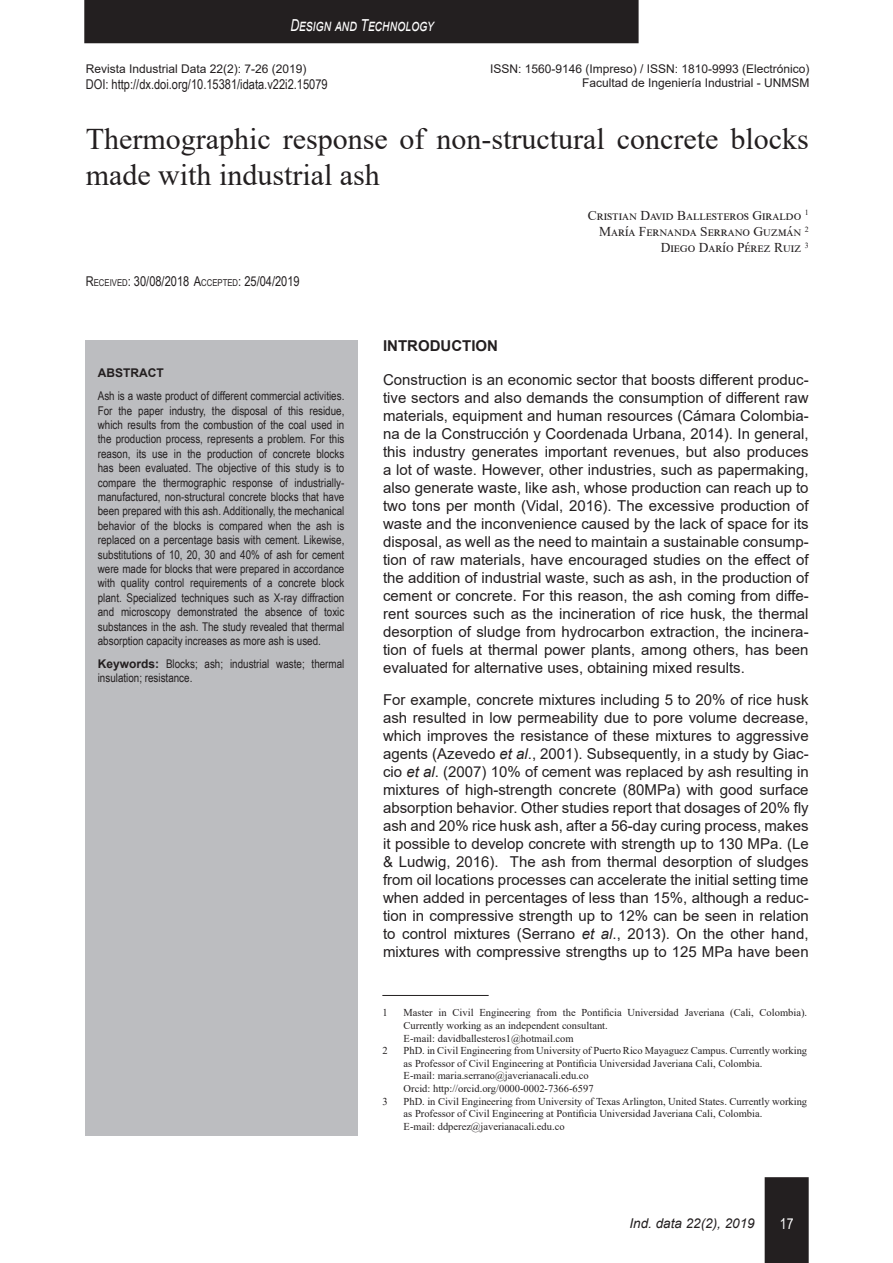
<style>
.page{position:relative;width:893px;height:1263px;background:#fff}
.page>*{position:absolute;margin:0;border:0;box-sizing:border-box;transform-origin:0 0}
.t1{font:30px/36px "Times New Roman";color:#231f20}
.t2{font:italic 16.5px "Arial";color:#fff;scale:.75 1}
.t3{font:15px/18px "Arial";color:#231f20;text-align:justify}
.t4{font:700 15px "Arial";color:#231f20}
.t5{font:15px "Arial Narrow";color:#fff}
.t6{font:13.5px/16.2px "Times New Roman";letter-spacing:.065em;color:#231f20;text-align:right}
.t7{font:13.5px "Arial Narrow";color:#231f20}
.t8{font:13.5px "Arial Narrow";color:#231f20}
.t9{font:italic 13.5px "Arial";color:#231f20}
.t10{font:12px/14.4px "Arial Narrow";color:#231f20;text-align:justify}
.t11{font:12px "Arial";color:#231f20}
.t12{font:700 12px "Arial";color:#231f20}
.t13{font:10.5px/12.6px "Times New Roman";color:#231f20}
.t14{font:8.4px "Arial Narrow";letter-spacing:-.005em;color:#231f20}
.s1{font-size:12px}
.s2{font-size:9.45px}
.s3{font-family:"Arial";font-weight:700}
.s4{font-style:italic}
</style>
<div class="page">
<div style="left:765px;top:1177px;width:44px;height:86px;background:#231f20"></div>
<div style="left:84px;top:0;width:555px;height:43px;background:#231f20"></div>
<div style="left:85px;top:340px;width:272px;height:795px;background:#bcbdc0"></div>
<hr style="left:382px;top:995px;width:107px;height:1px;background:#231f20">
<p class="t2" style="left:290px;top:14px;width:193px">Design and Technology</p>
<p class="t14" style="left:591px;top:63px;width:219px"><span class="s1">C</span>RISTIAN <span class="s1">B</span>ALLESTEROS <span class="s1">/ M</span>ARÍA <span class="s1">S</span>ERRANO <span class="s1">/ D</span>IEGO <span class="s1">P</span>ÉREZ</p>
<p class="t11" style="left:582px;top:74px;width:229px">Facultad de Ingeniería Industrial - UNMSM</p>
<h1 class="t1" style="left:86px;top:120px;width:724px">Thermographic response of non-structural concrete blocks made with industrial ash</h1>
<p class="t6" style="left:588px;top:207px;width:222px">Cristian David Ballesteros Giraldo <sup>1<br></sup>María Fernanda Serrano Guzmán <sup>2<br></sup>Diego Darío Pérez Ruiz <sup>3</sup></p>
<p class="t8" style="left:86px;top:272px;width:215px">R<span class="s2">ECEIVED</span>: 30/08/2018 A<span class="s2">CCEPTED</span>: 25/04/2019</p>
<p class="t11" style="left:86px;top:60px;width:222px">Revista Industrial Data 22(2): 7-26 (2019)</p>
<p class="t7" style="left:86px;top:74px;width:243px">DOI: http://dx.doi.org/10.15381/idata.v22i2.15079</p>
<p class="t11" style="left:490px;top:60px;width:321px">ISSN: 1560-9146 (Impreso) / ISSN: 1810-9993 (Electrónico)</p>
<p class="t12" style="left:98px;top:365px;width:67px">ABSTRACT</p>
<p class="t10" style="left:98px;top:388px;width:248px">Ash is a waste product of different commercial activities.<br>For the paper industry, the disposal of this residue, which results from the combustion of the coal used in the production process, represents a problem. For this reason, its use in the production of concrete blocks has been evaluated. The objective of this study is to compare the thermographic response of industrially&shy;manufactured, non-structural concrete blocks that have been prepared with this ash. Additionally, the mechanical behavior of the blocks is compared when the ash is replaced on a percentage basis with cement. Likewise, substitutions of 10, 20, 30 and 40% of ash for cement were made for blocks that were prepared in accordance with quality control requirements of a concrete block plant. Specialized techniques such as X-ray diffraction and microscopy demonstrated the absence of toxic substances in the ash. The study revealed that thermal absorption capacity increases as more ash is used.</p>
<p class="t10" style="left:98px;top:656px;width:248px"><span class="s3">Keywords:</span> Blocks; ash; industrial waste; thermal insulation; resistance.</p>
<p class="t4" style="left:383px;top:335px;width:116px">INTRODUCTION</p>
<p class="t3" style="left:383px;top:370px;width:427px">Construction is an economic sector that boosts different produc&shy;tive sectors and also demands the consumption of different raw materials, equipment and human resources (Cámara Colombia&shy;na de la Construcción y Coordenada Urbana, 2014). In general, this industry generates important revenues, but also produces a lot of waste. However, other industries, such as papermaking, also generate waste, like ash, whose production can reach up to two tons per month (Vidal, 2016). The excessive production of waste and the inconvenience caused by the lack of space for its disposal, as well as the need to maintain a sustainable consump&shy;tion of raw materials, have encouraged studies on the effect of the addition of industrial waste, such as ash, in the production of cement or concrete. For this reason, the ash coming from diffe&shy;rent sources such as the incineration of rice husk, the thermal desorption of sludge from hydrocarbon extraction, the incinera&shy;tion of fuels at thermal power plants, among others, has been evaluated for alternative uses, obtaining mixed results.</p>
<p class="t3" style="left:383px;top:690px;width:427px">For example, concrete mixtures including 5 to 20% of rice husk ash resulted in low permeability due to pore volume decrease, which improves the resistance of these mixtures to aggressive agents (Azevedo <span class="s4">et al</span>., 2001). Subsequently, in a study by Giac&shy;cio <span class="s4">et al</span>. (2007) 10% of cement was replaced by ash resulting in mixtures of high-strength concrete (80MPa) with good surface absorption behavior. Other studies report that dosages of 20% fly ash and 20% rice husk ash, after a 56-day curing process, makes it possible to develop concrete with strength up to 130 MPa. (Le &amp; Ludwig, 2016). The ash from thermal desorption of sludges from oil locations processes can accelerate the initial setting time when added in percentages of less than 15%, although a reduc&shy;tion in compressive strength up to 12% can be seen in relation to control mixtures (Serrano <span class="s4">et al</span>., 2013). On the other hand, mixtures with compressive strengths up to 125 MPa have been</p>
<p class="t13" style="left:382px;top:1006px;width:7px">1</p>
<p class="t13" style="left:404px;top:1006px;width:405px">Master in Civil Engineering from the Pontificia Universidad Javeriana (Cali, Colombia).<br>Currently working as an independent consultant.<br>E-mail: davidballesteros1@hotmail.com</p>
<p class="t13" style="left:382px;top:1044px;width:7px">2</p>
<p class="t13" style="left:404px;top:1044px;width:405px">PhD. in Civil Engineering from University of Puerto Rico Mayaguez Campus. Currently working as Professor of Civil Engineering at Pontificia Universidad Javeriana Cali, Colombia.<br>E-mail: maria.serrano@javerianacali.edu.co<br>Orcid: http://orcid.org/0000-0002-7366-6597</p>
<p class="t13" style="left:382px;top:1094px;width:7px">3</p>
<p class="t13" style="left:404px;top:1094px;width:405px">PhD. in Civil Engineering from University of Texas Arlington, United States. Currently working as Professor of Civil Engineering at Pontificia Universidad Javeriana Cali, Colombia.<br>E-mail: ddperez@javerianacali.edu.co</p>
<p class="t9" style="left:629px;top:1215px;width:127px">Ind. data 22(2), 2019</p>
<p class="t5" style="left:780px;top:1213px;width:15px">17</p>
</div>
